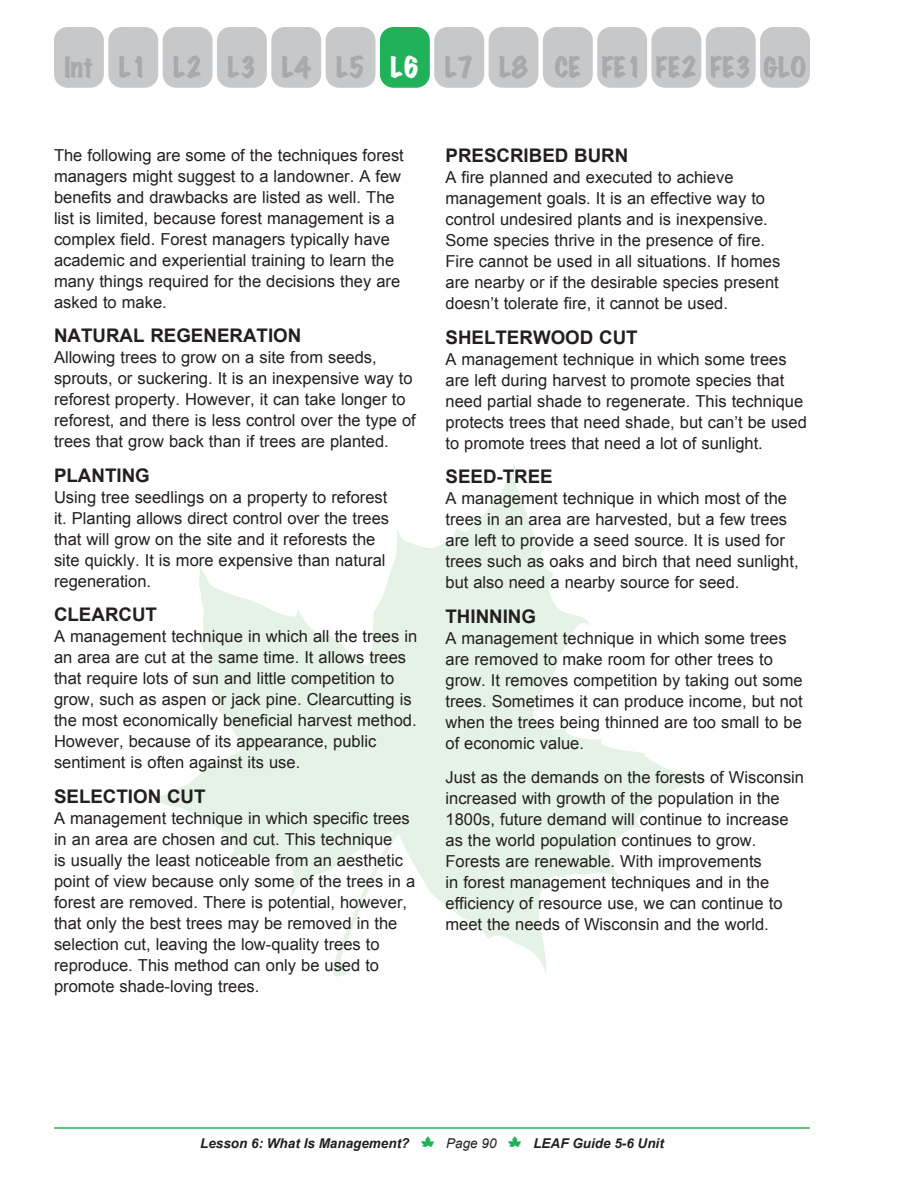
<style>
.page{position:relative;width:918px;height:1188px;background:#fff}
.page>*{position:absolute;margin:0;border:0;box-sizing:border-box;transform-origin:0 0}
.Subheadings{font:expanded 25.5px "Marker Felt";color:#a8a9ad}
.Subheadings-2{font:expanded 25.5px "Marker Felt";color:#fff}
.Subsubheadings_Arial{font:700 18.75px "Arial";color:#231f20}
.Body_Text{font:16.5px/21px "Arial";color:#231f20}
.t1{font:italic 700 13.5px "Arial";color:#231f20}
.s1{font-family:"Leaves";font-weight:400;font-style:normal;font-size:16.5px;color:#21b259}
.s2{font-weight:400}
</style>
<div class="page">
<hr style="left:55px;top:1127px;width:754px;height:2px;background:#21b259">
<svg style="left:147px;top:464px;width:557px;height:513px"></svg>
<div style="left:54px;top:27px;width:50px;height:61px;background:#c7c8ca;border-radius:13px"></div>
<div style="left:108px;top:27px;width:50px;height:61px;background:#c7c8ca;border-radius:13px"></div>
<div style="left:163px;top:27px;width:50px;height:61px;background:#c7c8ca;border-radius:14px"></div>
<div style="left:217px;top:27px;width:50px;height:61px;background:#c7c8ca;border-radius:13px"></div>
<div style="left:271px;top:27px;width:50px;height:61px;background:#c7c8ca;border-radius:13px"></div>
<div style="left:651px;top:27px;width:50px;height:61px;background:#c7c8ca;border-radius:14px"></div>
<div style="left:326px;top:27px;width:50px;height:61px;background:#c7c8ca;border-radius:14px"></div>
<div style="left:706px;top:27px;width:50px;height:61px;background:#c7c8ca;border-radius:13px"></div>
<div style="left:380px;top:27px;width:50px;height:61px;background:#21b259;border-radius:13px"></div>
<div style="left:760px;top:27px;width:50px;height:61px;background:#c7c8ca;border-radius:13px"></div>
<div style="left:434px;top:27px;width:50px;height:61px;background:#c7c8ca;border-radius:13px"></div>
<div style="left:489px;top:27px;width:49px;height:61px;background:#c7c8ca;border-radius:14px"></div>
<div style="left:543px;top:27px;width:50px;height:61px;background:#c7c8ca;border-radius:13px"></div>
<div style="left:597px;top:27px;width:50px;height:61px;background:#c7c8ca;border-radius:14px"></div>
<p class="Subheadings" style="left:64px;top:47px;width:31px">Int</p>
<p class="Subheadings" style="left:119px;top:47px;width:30px">L1</p>
<p class="Subheadings" style="left:173px;top:47px;width:30px">L2</p>
<p class="Subheadings" style="left:228px;top:47px;width:30px">L3</p>
<p class="Subheadings" style="left:282px;top:47px;width:30px">L4</p>
<p class="Subheadings" style="left:336px;top:47px;width:30px">L5</p>
<p class="Subheadings-2" style="left:390px;top:47px;width:30px">L6</p>
<p class="Subheadings" style="left:445px;top:47px;width:30px">L7</p>
<p class="Subheadings" style="left:499px;top:47px;width:30px">L8</p>
<p class="Subheadings" style="left:555px;top:47px;width:28px">CE</p>
<p class="Subheadings" style="left:602px;top:47px;width:43px">FE1</p>
<p class="Subheadings" style="left:656px;top:47px;width:43px">FE2</p>
<p class="Subheadings" style="left:710px;top:47px;width:43px">FE3</p>
<p class="Subheadings" style="left:764px;top:47px;width:45px">GLO</p>
<p class="Body_Text" style="left:54px;top:144px;width:351px">The following are some of the techniques forest managers might suggest to a landowner. A few benefits and drawbacks are listed as well. The list is limited, because forest management is a complex field. Forest managers typically have academic and experiential training to learn the many things required for the decisions they are asked to make.</p>
<p class="Subsubheadings_Arial" style="left:54px;top:323px;width:249px">NATURAL REGENERATION</p>
<p class="Body_Text" style="left:54px;top:347px;width:363px">Allowing trees to grow on a site from seeds, sprouts, or suckering. It is an inexpensive way to reforest property. However, it can take longer to reforest, and there is less control over the type of trees that grow back than if trees are planted.</p>
<p class="Subsubheadings_Arial" style="left:54px;top:463px;width:97px">PLANTING</p>
<p class="Body_Text" style="left:54px;top:486px;width:337px">Using tree seedlings on a property to reforest it. Planting allows direct control over the trees that will grow on the site and it reforests the site quickly. It is more expensive than natural regeneration.</p>
<p class="Subsubheadings_Arial" style="left:54px;top:602px;width:105px">CLEARCUT</p>
<p class="Body_Text" style="left:54px;top:626px;width:365px">A management technique in which all the trees in an area are cut at the same time. It allows trees that require lots of sun and little competition to grow, such as aspen or jack pine. Clearcutting is the most economically beneficial harvest method.<br>However, because of its appearance, public sentiment is often against its use.</p>
<p class="Subsubheadings_Arial" style="left:54px;top:784px;width:153px">SELECTION CUT</p>
<p class="Body_Text" style="left:54px;top:807px;width:363px">A management technique in which specific trees in an area are chosen and cut. This technique<br>is usually the least noticeable from an aesthetic point of view because only some of the trees in a forest are removed. There is potential, however, that only the best trees may be removed in the selection cut, leaving the low-quality trees to reproduce. This method can only be used to promote shade-loving trees.</p>
<p class="Subsubheadings_Arial" style="left:446px;top:143px;width:184px">PRESCRIBED BURN</p>
<p class="Body_Text" style="left:446px;top:167px;width:336px">A fire planned and executed to achieve management goals. It is an effective way to control undesired plants and is inexpensive.<br>Some species thrive in the presence of fire.<br>Fire cannot be used in all situations. If homes are nearby or if the desirable species present doesn’t tolerate fire, it cannot be used.</p>
<p class="Subsubheadings_Arial" style="left:446px;top:325px;width:194px">SHELTERWOOD CUT</p>
<p class="Body_Text" style="left:446px;top:349px;width:363px">A management technique in which some trees are left during harvest to promote species that need partial shade to regenerate. This technique protects trees that need shade, but can’t be used to promote trees that need a lot of sunlight.</p>
<p class="Subsubheadings_Arial" style="left:446px;top:464px;width:109px">SEED-TREE</p>
<p class="Body_Text" style="left:446px;top:488px;width:355px">A management technique in which most of the trees in an area are harvested, but a few trees are left to provide a seed source. It is used for trees such as oaks and birch that need sunlight, but also need a nearby source for seed.</p>
<p class="Subsubheadings_Arial" style="left:446px;top:604px;width:92px">THINNING</p>
<p class="Body_Text" style="left:446px;top:628px;width:359px">A management technique in which some trees are removed to make room for other trees to grow. It removes competition by taking out some trees. Sometimes it can produce income, but not when the trees being thinned are too small to be of economic value.</p>
<p class="Body_Text" style="left:446px;top:767px;width:360px">Just as the demands on the forests of Wisconsin increased with growth of the population in the 1800s, future demand will continue to increase as the world population continues to grow.<br>Forests are renewable. With improvements<br>in forest management techniques and in the efficiency of resource use, we can continue to meet the needs of Wisconsin and the world.</p>
<p class="t1" style="left:200px;top:1134px;width:465px">Lesson 6: What Is Management? <span class="s1">N</span> <span class="s2">Page 90</span> <span class="s1">N</span> LEAF Guide 5-6 Unit</p>
</div>
